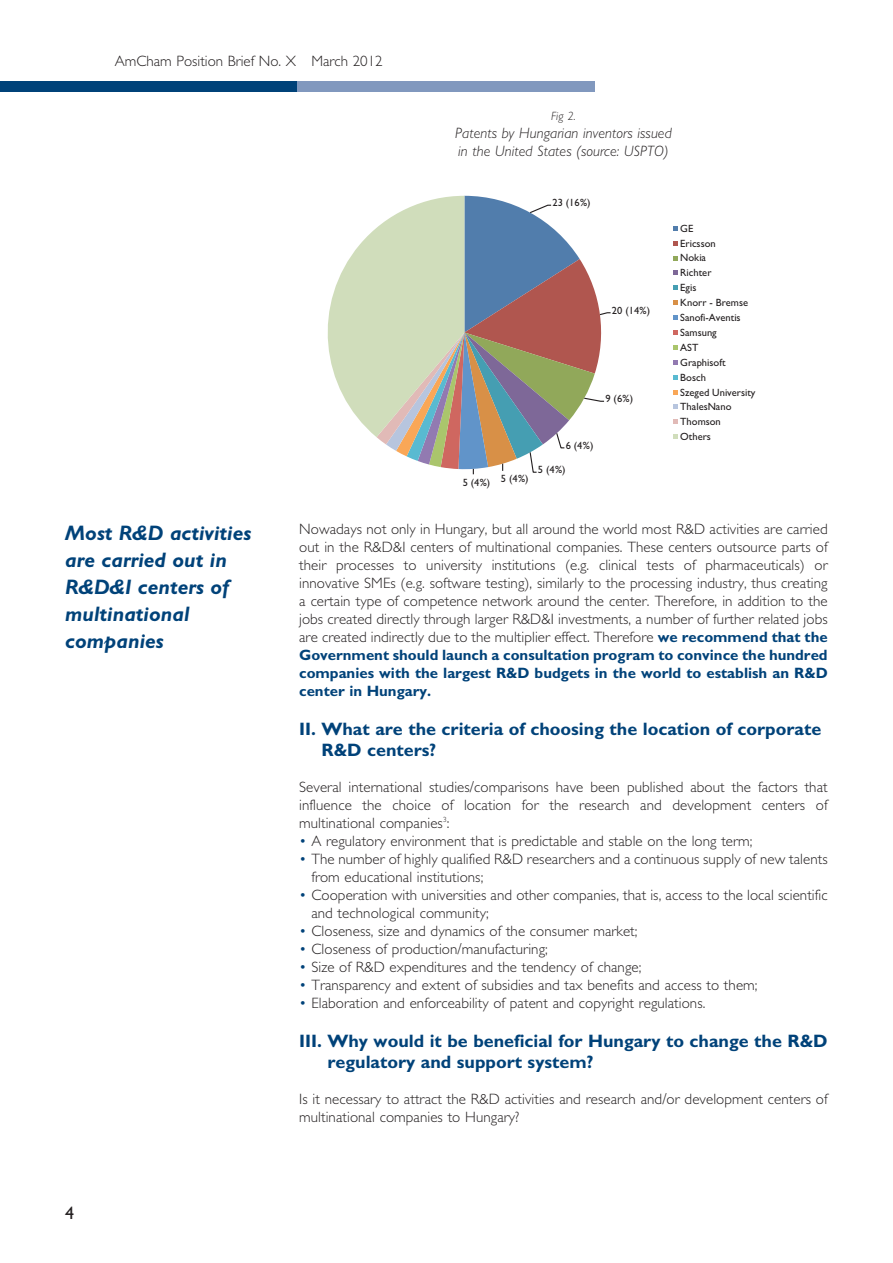
<style>
.page{position:relative;width:893px;height:1263px;background:#fff}
.page>*{position:absolute;margin:0;border:0;box-sizing:border-box;transform-origin:0 0}
.t1{font:italic 700 21px/27px "H Gill Sans";color:#004279}
.t2{font:700 18px/21px "H Gill Sans";color:#004279}
.t3{font:18px "H Gill Sans";color:#231f20}
.t4{font:300 15px/18px "H Gill Sans";letter-spacing:.005em;color:#231f20}
.t5{font:italic 300 15px/18px "H Gill Sans";letter-spacing:.005em;color:#231f20}
.t6{font:italic 300 12px "H Gill Sans";color:#231f20}
.t7{font:10.5px/14.9px "H Gill Sans";color:#231f20}
.s1{font-weight:700;color:#004279}
.s2{color:#004279}
</style>
<div class="page">
<div style="left:0;top:81px;width:298px;height:10px;background:#004279"></div>
<div style="left:298px;top:81px;width:297px;height:10px;background:#8198be"></div>
<svg style="left:328px;top:196px;width:283px;height:278px"></svg>
<svg style="left:673px;top:226px;width:5px;height:5px"></svg>
<svg style="left:673px;top:241px;width:5px;height:4px"></svg>
<svg style="left:673px;top:256px;width:5px;height:4px"></svg>
<svg style="left:673px;top:271px;width:5px;height:4px"></svg>
<svg style="left:673px;top:285px;width:5px;height:5px"></svg>
<svg style="left:673px;top:300px;width:5px;height:5px"></svg>
<svg style="left:673px;top:315px;width:5px;height:5px"></svg>
<svg style="left:673px;top:330px;width:5px;height:5px"></svg>
<svg style="left:673px;top:345px;width:5px;height:5px"></svg>
<svg style="left:673px;top:360px;width:5px;height:5px"></svg>
<svg style="left:673px;top:375px;width:5px;height:4px"></svg>
<svg style="left:673px;top:390px;width:5px;height:4px"></svg>
<svg style="left:673px;top:405px;width:5px;height:4px"></svg>
<svg style="left:673px;top:419px;width:5px;height:5px"></svg>
<svg style="left:673px;top:434px;width:5px;height:5px"></svg>
<p class="t4" style="left:115px;top:52px;width:269px">AmCham Position Brief No. X March 2012</p>
<p class="t6" style="left:551px;top:109px;width:26px">Fig 2.</p>
<p class="t5" style="left:455px;top:124px;width:218px">Patents by Hungarian inventors issued in the United States (source: USPTO)</p>
<p class="t7" style="left:552px;top:195px;width:40px">23 (16%)</p>
<p class="t7" style="left:612px;top:303px;width:40px">20 (14%)</p>
<p class="t7" style="left:605px;top:391px;width:29px">9 (6%)</p>
<p class="t7" style="left:463px;top:475px;width:29px">5 (4%)</p>
<p class="t7" style="left:501px;top:471px;width:29px">5 (4%)</p>
<p class="t7" style="left:566px;top:438px;width:29px">6 (4%)</p>
<p class="t7" style="left:538px;top:462px;width:29px">5 (4%)</p>
<p class="t7" style="left:680px;top:221px;width:77px">GE<br>Ericsson<br>Nokia<br>Richter<br>Egis<br>Knorr - Bremse<br>Sanofi-Aventis<br>Samsung<br>AST<br>Graphisoft<br>Bosch<br>Szeged University<br>ThalesNano<br>Thomson<br>Others</p>
<h1 class="t1" style="left:65px;top:519px;width:188px">Most R&amp;D activities are carried out in<br>R&amp;D&amp;I centers of multinational companies</h1>
<p class="t3" style="left:65px;top:1202px;width:10px">4</p>
<p class="t4" style="left:299px;top:520px;width:530px;text-align:justify">Nowadays not only in Hungary, but all around the world most R&amp;D activities are carried out in the R&amp;D&amp;I centers of multinational companies. These centers outsource parts of their processes to university institutions (e.g. clinical tests of pharmaceuticals) or innovative SMEs (e.g. software testing), similarly to the processing industry, thus creating a certain type of competence network around the center. Therefore, in addition to the jobs created directly through larger R&amp;D&amp;I investments, a number of further related jobs are created indirectly due to the multiplier effect. Therefore <span class="s1">we recommend that the Government should launch a consultation program to convince the hundred companies with the largest R&amp;D budgets in the world to establish an R&amp;D center in Hungary.</span></p>
<p class="t2" style="left:321px;top:718px;width:501px;text-indent:-22px">II. What are the criteria of choosing the location of corporate<br>R&amp;D centers?</p>
<p class="t4" style="left:299px;top:778px;width:530px;text-align:justify">Several international studies/comparisons have been published about the factors that influence the choice of location for the research and development centers of multinational companies<sup>3</sup>:</p>
<p class="t4" style="left:299px;top:832px;width:455px"><span class="s2">•</span> A regulatory environment that is predictable and stable on the long term;</p>
<p class="t4" style="left:311px;top:850px;width:518px;text-indent:-12px"><span class="s2">•</span> The number of highly qualified R&amp;D researchers and a continuous supply of new talents from educational institutions;</p>
<p class="t4" style="left:311px;top:886px;width:518px;text-indent:-12px"><span class="s2">•</span> Cooperation with universities and other companies, that is, access to the local scientific and technological community;</p>
<p class="t4" style="left:299px;top:922px;width:340px"><span class="s2">•</span> Closeness, size and dynamics of the consumer market;</p>
<p class="t4" style="left:299px;top:940px;width:250px"><span class="s2">•</span> Closeness of production/manufacturing;</p>
<p class="t4" style="left:299px;top:958px;width:344px"><span class="s2">•</span> Size of R&amp;D expenditures and the tendency of change;</p>
<p class="t4" style="left:299px;top:976px;width:460px"><span class="s2">•</span> Transparency and extent of subsidies and tax benefits and access to them;</p>
<p class="t4" style="left:299px;top:994px;width:408px"><span class="s2">•</span> Elaboration and enforceability of patent and copyright regulations.</p>
<p class="t2" style="left:327px;top:1030px;width:502px;text-indent:-28px">III. Why would it be beneficial for Hungary to change the R&amp;D regulatory and support system?</p>
<p class="t4" style="left:299px;top:1090px;width:530px">Is it necessary to attract the R&amp;D activities and research and/or development centers of multinational companies to Hungary?</p>
</div>
